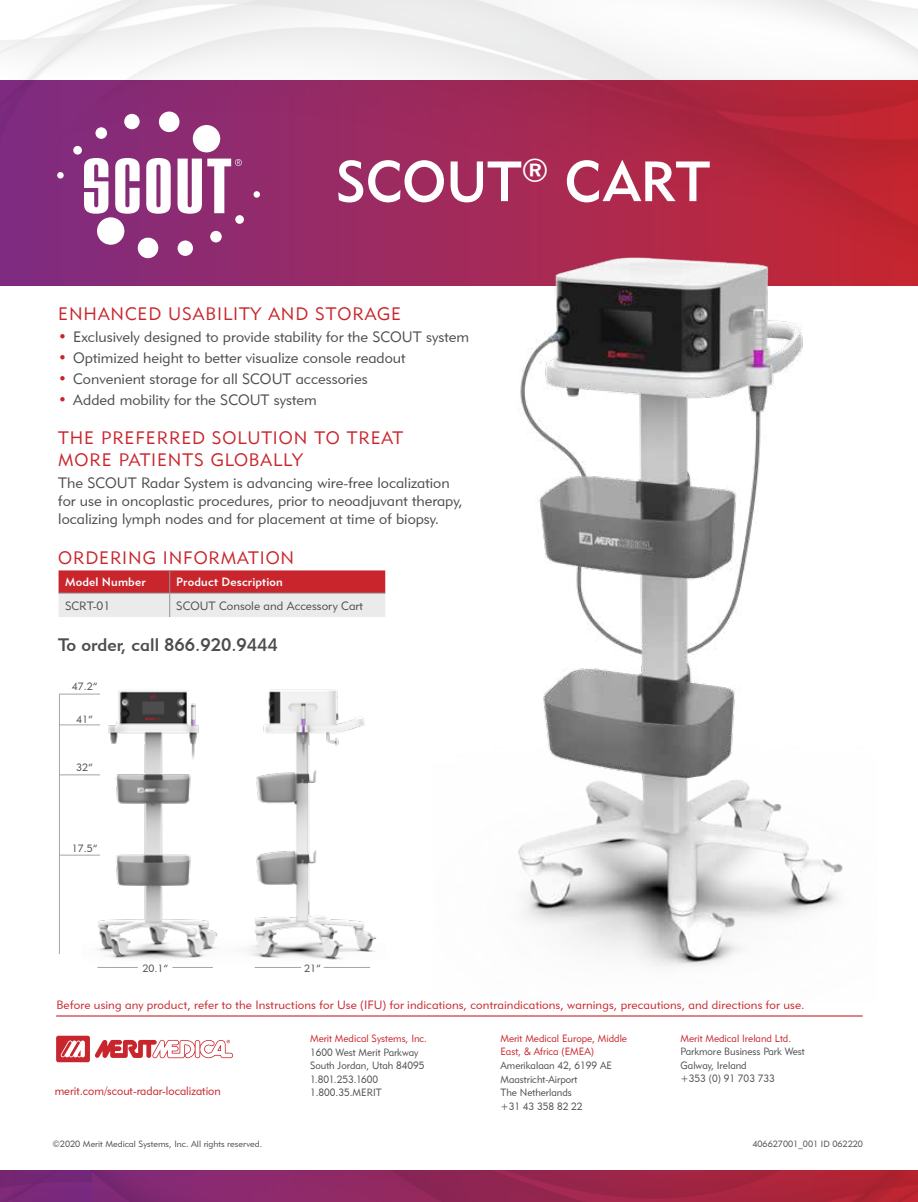
<style>
.page{position:relative;width:918px;height:1202px;background:#fff}
.page>*{position:absolute;margin:0;border:0;box-sizing:border-box;transform-origin:0 0}
.t1{font:55.95px "Geometric 415 BT Medium A";color:#fff}
.t2{font:18px/21.6px "Geometric 415 BT Lite A";letter-spacing:.05em;color:#c9252c}
.t3{font:18px "Geometric 415 BT Medium A";color:#4d4d4f}
.t4{font:15px/18px "Geometric 415 BT Lite A";color:#4d4d4f}
.t5{font:12px "Geometric 415 BT Lite A";letter-spacing:.01em;color:#c9252c}
.t6{font:12px "Geometric 415 BT Lite A";color:#4d4d4f}
.t7{font:12px "Geometric 415 BT Lite A";letter-spacing:.01em;color:#c9252c;scale:.95 1}
.t8{font:12px "Geometric 415 BT Medium A";letter-spacing:.015em;color:#fff}
.t9{font:10.5px/13.5px "Geometric 415 BT Lite A";color:#4d4d4f;scale:.95 1}
.t10{font:10.5px/13.5px "Geometric 415 BT Lite A";color:#c9252c;scale:.95 1}
.t11{font:10.5px "Geometric 415 BT Lite A";color:#4d4d4f}
.t12{font:9px "Geometric 415 BT Lite A";color:#4d4d4f}
.s1{color:#c9252c}
</style>
<div class="page">
<img style="left:91px;top:1170px;width:827px;height:32px">
<img style="left:0;top:1170px;width:91px;height:32px">
<hr style="left:56px;top:1015px;width:807px;height:1px;background:#c9252c">
<svg style="left:56px;top:1035px;width:177px;height:27px"></svg>
<img style="left:0;top:0;width:918px;height:286px">
<svg style="left:84px;top:158px;width:24px;height:56px"></svg>
<svg style="left:115px;top:158px;width:25px;height:56px"></svg>
<svg style="left:146px;top:158px;width:25px;height:56px"></svg>
<div style="left:97px;top:217px;width:27px;height:28px;background:#fff;border-radius:50%"></div>
<div style="left:138px;top:238px;width:20px;height:20px;background:#fff;border-radius:50%"></div>
<div style="left:178px;top:240px;width:15px;height:16px;background:#fff;border-radius:50%"></div>
<div style="left:210px;top:231px;width:12px;height:11px;background:#fff;border-radius:50%"></div>
<div style="left:235px;top:215px;width:9px;height:9px;background:#fff;border-radius:50%"></div>
<div style="left:254px;top:191px;width:6px;height:7px;background:#fff;border-radius:50%"></div>
<div style="left:193px;top:125px;width:27px;height:27px;background:#fff;border-radius:50%"></div>
<div style="left:159px;top:112px;width:20px;height:20px;background:#fff;border-radius:50%"></div>
<div style="left:124px;top:114px;width:16px;height:15px;background:#fff;border-radius:50%"></div>
<div style="left:95px;top:127px;width:12px;height:12px;background:#fff;border-radius:50%"></div>
<div style="left:73px;top:146px;width:9px;height:9px;background:#fff;border-radius:50%"></div>
<div style="left:57px;top:172px;width:7px;height:6px;background:#fff;border-radius:50%"></div>
<svg style="left:178px;top:159px;width:64px;height:55px"></svg>
<img style="left:431px;top:219px;width:445px;height:747px">
<svg style="left:59px;top:570px;width:326px;height:47px;background:#d98a8e"></svg>
<hr style="left:59px;top:593px;width:111px;height:1px;background:#939598">
<hr style="left:170px;top:593px;width:215px;height:1px;background:#939598">
<img style="left:82px;top:689px;width:295px;height:271px">
<hr style="left:255px;top:967px;width:46px;height:1px;background:#a2a4a7">
<hr style="left:97px;top:967px;width:41px;height:1px;background:#a2a4a7">
<hr style="left:59px;top:854px;width:41px;height:1px;background:#a2a4a7">
<hr style="left:59px;top:774px;width:41px;height:1px;background:#a2a4a7">
<hr style="left:59px;top:724px;width:41px;height:1px;background:#a2a4a7">
<hr style="left:59px;top:693px;width:41px;height:1px;background:#a2a4a7">
<hr style="left:324px;top:967px;width:46px;height:1px;background:#a2a4a7">
<hr style="left:172px;top:967px;width:41px;height:1px;background:#a2a4a7">
<hr style="left:59px;top:693px;width:1px;height:261px;background:#a2a4a7">
<h1 class="t1" style="left:336px;top:147px;width:376px">SCOUT<sup>®</sup> CART</h1>
<p class="t2" style="left:58px;top:303px;width:344px">ENHANCED USABILITY AND STORAGE</p>
<p class="t4" style="left:58px;top:327px;width:412px"><span class="s1">•</span> Exclusively designed to provide stability for the SCOUT system</p>
<p class="t4" style="left:58px;top:348px;width:349px"><span class="s1">•</span> Optimized height to better visualize console readout</p>
<p class="t4" style="left:58px;top:369px;width:311px"><span class="s1">•</span> Convenient storage for all SCOUT accessories</p>
<p class="t4" style="left:58px;top:390px;width:260px"><span class="s1">•</span> Added mobility for the SCOUT system</p>
<p class="t2" style="left:58px;top:427px;width:346px">THE PREFERRED SOLUTION TO TREAT<br>MORE PATIENTS GLOBALLY</p>
<p class="t4" style="left:58px;top:474px;width:406px">The SCOUT Radar System is advancing wire-free localization for use in oncoplastic procedures, prior to neoadjuvant therapy, localizing lymph nodes and for placement at time of biopsy.</p>
<p class="t2" style="left:58px;top:546px;width:238px">ORDERING INFORMATION</p>
<p class="t8" style="left:65px;top:575px;width:82px">Model Number</p>
<p class="t8" style="left:176px;top:575px;width:108px">Product Description</p>
<p class="t6" style="left:65px;top:598px;width:47px">SCRT-01</p>
<p class="t6" style="left:176px;top:598px;width:188px">SCOUT Console and Accessory Cart</p>
<p class="t3" style="left:58px;top:633px;width:221px">To order, call 866.920.9444</p>
<p class="t11" style="left:72px;top:680px;width:27px">47.2”</p>
<p class="t11" style="left:76px;top:712px;width:18px">41”</p>
<p class="t11" style="left:76px;top:760px;width:18px">32”</p>
<p class="t11" style="left:72px;top:841px;width:27px">17.5”</p>
<p class="t11" style="left:142px;top:961px;width:27px">20.1”</p>
<p class="t11" style="left:304px;top:961px;width:18px">21”</p>
<p class="t5" style="left:56px;top:997px;width:750px">Before using any product, refer to the Instructions for Use (IFU) for indications, contraindications, warnings, precautions, and directions for use.</p>
<p class="t7" style="left:55px;top:1083px;width:176px">merit.com/scout-radar-localization</p>
<p class="t12" style="left:52px;top:1138px;width:211px">©2020 Merit Medical Systems, Inc. All rights reserved.</p>
<p class="t10" style="left:310px;top:1031px;width:125px">Merit Medical Systems, Inc.</p>
<p class="t9" style="left:310px;top:1045px;width:122px">1600 West Merit Parkway<br>South Jordan, Utah 84095<br>1.801.253.1600<br>1.800.35.MERIT</p>
<p class="t10" style="left:500px;top:1031px;width:135px">Merit Medical Europe, Middle<br>East, &amp; Africa (EMEA)</p>
<p class="t9" style="left:500px;top:1058px;width:119px">Amerikalaan 42, 6199 AE<br>Maastricht-Airport<br>The Netherlands<br>+31 43 358 82 22</p>
<p class="t10" style="left:681px;top:1031px;width:118px">Merit Medical Ireland Ltd.</p>
<p class="t9" style="left:681px;top:1044px;width:132px">Parkmore Business Park West<br>Galway, Ireland<br>+353 (0) 91 703 733</p>
<p class="t12" style="left:752px;top:1138px;width:112px">406627001_001 ID 062220</p>
</div>
